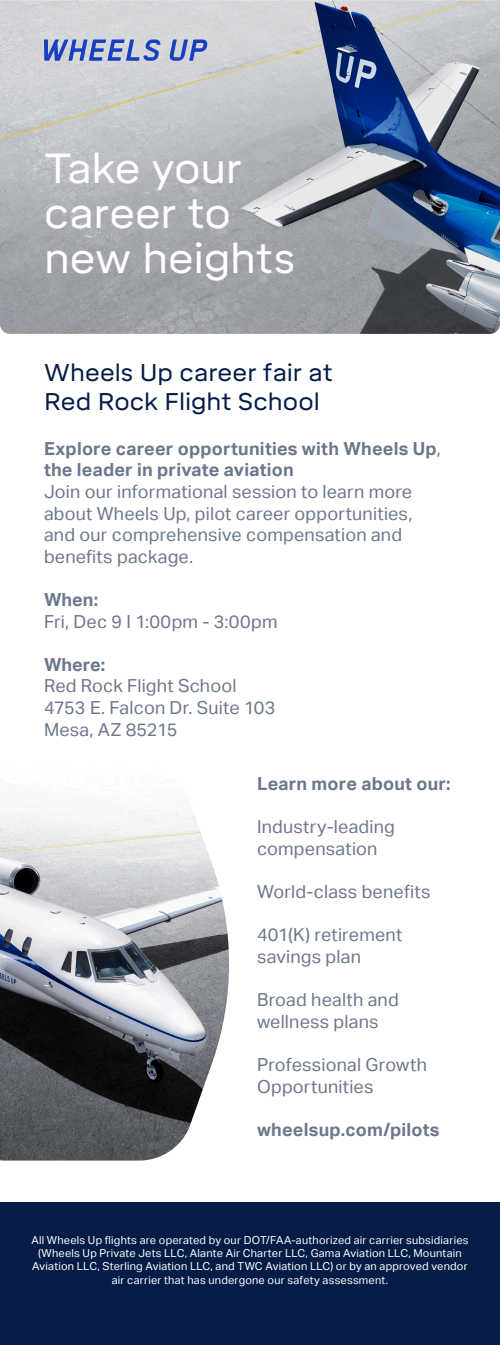
<style>
.page{position:relative;width:500px;height:1345px;background:#fff}
.page>*{position:absolute;margin:0;border:0;box-sizing:border-box;transform-origin:0 0}
.t1{font:41.7px/45px "Mikro";letter-spacing:-.01em;color:#fff}
.t2{font:24px "Mikro";color:#041c46}
.t3{font:18px/21.6px "Aktiv Grotesk";letter-spacing:.01em;color:#6b778b}
.t4{font:700 18px/21.6px "Aktiv Grotesk";letter-spacing:.01em;color:#6b778b}
.t5{font:11px/13.2px "Aktiv Grotesk";letter-spacing:.02em;color:#fff;text-align:center}
.s1{font-weight:400}
</style>
<div class="page">
<img style="left:0;top:0;width:500px;height:334px">
<svg style="left:44px;top:39px;width:117px;height:22px;background:#8395ce"></svg>
<svg style="left:169px;top:40px;width:39px;height:21px"></svg>
<img style="left:0;top:790px;width:229px;height:371px">
<div style="left:0;top:1202px;width:500px;height:143px;background:#041c46"></div>
<p class="t1" style="left:44px;top:146px;width:253px">Take your career to new heights</p>
<p class="t2" style="left:44px;top:359px;width:290px">Wheels Up career fair at</p>
<p class="t2" style="left:44px;top:388px;width:277px">Red Rock Flight School</p>
<p class="t4" style="left:44px;top:438px;width:398px">Explore career opportunities with Wheels Up<span class="s1">, </span>the leader in private aviation</p>
<p class="t3" style="left:44px;top:481px;width:370px">Join our informational session to learn more</p>
<p class="t3" style="left:44px;top:503px;width:370px">about Wheels Up, pilot career opportunities,</p>
<p class="t3" style="left:44px;top:524px;width:360px">and our comprehensive compensation and benefits package.</p>
<p class="t4" style="left:44px;top:589px;width:56px">When:</p>
<p class="t3" style="left:44px;top:611px;width:235px">Fri, Dec 9 I 1:00pm - 3:00pm</p>
<p class="t4" style="left:44px;top:654px;width:63px">Where:</p>
<p class="t3" style="left:44px;top:675px;width:194px">Red Rock Flight School</p>
<p class="t3" style="left:44px;top:697px;width:233px">4753 E. Falcon Dr. Suite 103</p>
<p class="t3" style="left:44px;top:719px;width:135px">Mesa, AZ 85215</p>
<p class="t4" style="left:257px;top:773px;width:195px">Learn more about our:</p>
<p class="t3" style="left:257px;top:816px;width:139px">Industry-leading</p>
<p class="t3" style="left:257px;top:838px;width:122px">compensation</p>
<p class="t3" style="left:257px;top:881px;width:175px">World-class benefits</p>
<p class="t3" style="left:257px;top:924px;width:147px">401(K) retirement savings plan</p>
<p class="t3" style="left:257px;top:989px;width:143px">Broad health and</p>
<p class="t3" style="left:257px;top:1011px;width:123px">wellness plans</p>
<p class="t3" style="left:257px;top:1054px;width:172px">Professional Growth</p>
<p class="t3" style="left:257px;top:1076px;width:118px">Opportunities</p>
<p class="t4" style="left:257px;top:1119px;width:184px">wheelsup.com/pilots</p>
<p class="t5" style="left:31px;top:1234px;width:439px">All Wheels Up flights are operated by our DOT/FAA-authorized air carrier subsidiaries (Wheels Up Private Jets LLC, Alante Air Charter LLC, Gama Aviation LLC, Mountain Aviation LLC, Sterling Aviation LLC, and TWC Aviation LLC) or by an approved vendor air carrier that has undergone our safety assessment.</p>
</div>
